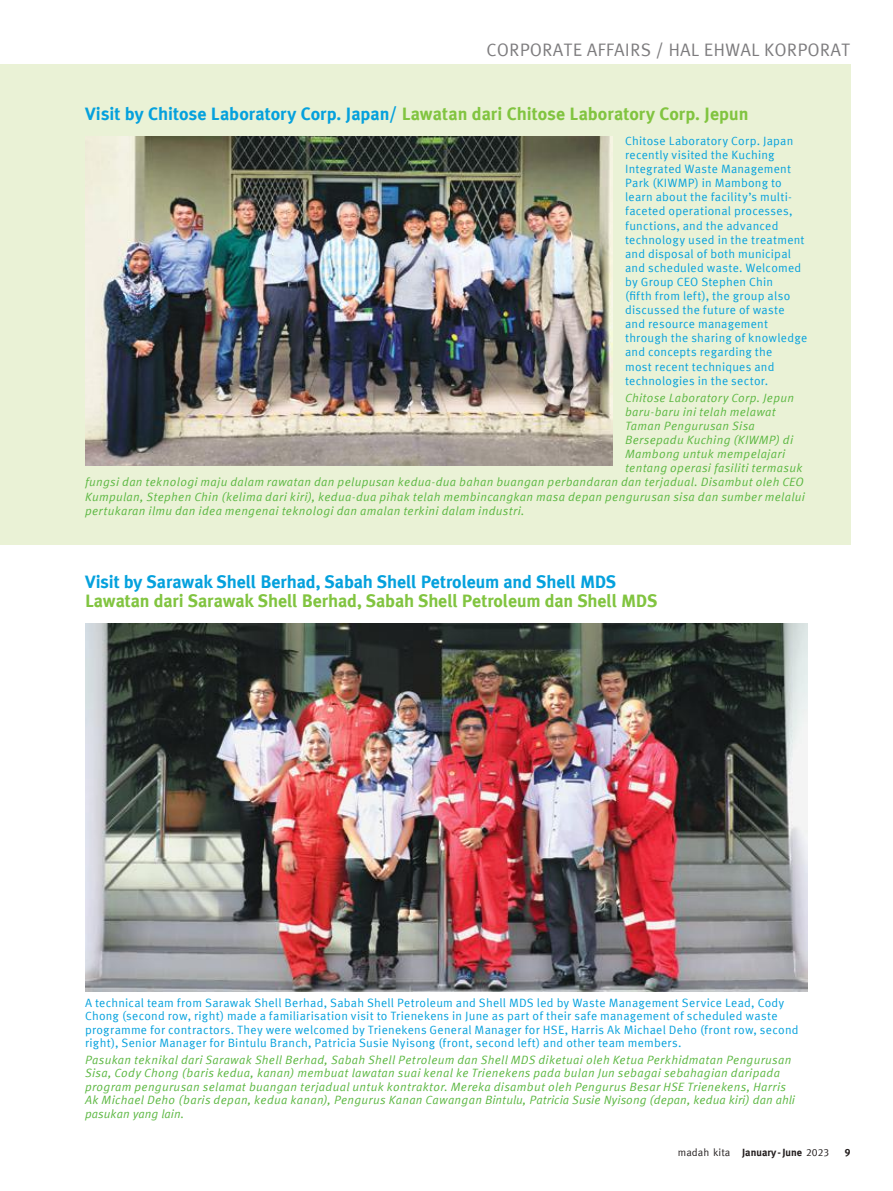
<style>
.page{position:relative;width:893px;height:1191px;background:#fff}
.page>*{position:absolute;margin:0;border:0;box-sizing:border-box;transform-origin:0 0}
.t1{font:700 18px "Meta Korrespondenz";color:#81c440}
.t2{font:700 18px "Meta Korrespondenz";letter-spacing:-.01em;color:#05a1dd}
.t3{font:18px "Meta Korrespondenz";color:#7d7c7e}
.t4{font:italic 12px/13.5px "Meta Korrespondenz";letter-spacing:.02em;color:#5bb741}
.t5{font:12px/14.1px "Meta Korrespondenz";letter-spacing:.015em;color:#05a1dd}
.t6{font:10.5px "Meta Korrespondenz";color:#241f1f}
.t7{font:700 10.5px "Meta Korrespondenz";color:#241f1f}
.s1{color:#05a1dd}
.s2{font-weight:700}
</style>
<div class="page">
<div style="left:0;top:64px;width:850px;height:480px;background:#eaf2d6"></div>
<img style="left:85px;top:136px;width:527px;height:330px">
<img style="left:85px;top:623px;width:723px;height:368px">
<h1 class="t3" style="left:486px;top:39px;width:365px">CORPORATE AFFAIRS / HAL EHWAL KORPORAT</h1>
<h1 class="t1" style="left:85px;top:103px;width:665px"><span class="s1">Visit by Chitose Laboratory Corp. Japan/</span> Lawatan dari Chitose Laboratory Corp. Jepun</h1>
<p class="t5" style="left:625px;top:133px;width:184px">Chitose Laboratory Corp. Japan recently visited the Kuching<br>Integrated Waste Management<br>Park (KIWMP) in Mambong to learn about the facility’s multi&shy;faceted operational processes, functions, and the advanced technology used in the treatment and disposal of both municipal and scheduled waste. Welcomed by Group CEO Stephen Chin<br>(fifth from left), the group also discussed the future of waste and resource management through the sharing of knowledge and concepts regarding the<br>most recent techniques and technologies in the sector.</p>
<p class="t4" style="left:625px;top:391px;width:171px">Chitose Laboratory Corp. Jepun</p>
<p class="t4" style="left:625px;top:405px;width:152px">baru-baru ini telah melawat</p>
<p class="t4" style="left:625px;top:419px;width:131px">Taman Pengurusan Sisa</p>
<p class="t4" style="left:625px;top:433px;width:170px">Bersepadu Kuching (KIWMP) di</p>
<p class="t4" style="left:625px;top:447px;width:162px">Mambong untuk mempelajari</p>
<p class="t4" style="left:625px;top:461px;width:179px">tentang operasi fasiliti termasuk</p>
<p class="t4" style="left:85px;top:475px;width:720px">fungsi dan teknologi maju dalam rawatan dan pelupusan kedua-dua bahan buangan perbandaran dan terjadual. Disambut oleh CEO</p>
<p class="t4" style="left:85px;top:489px;width:722px">Kumpulan, Stephen Chin (kelima dari kiri), kedua-dua pihak telah membincangkan masa depan pengurusan sisa dan sumber melalui</p>
<p class="t4" style="left:85px;top:503px;width:441px">pertukaran ilmu dan idea mengenai teknologi dan amalan terkini dalam industri.</p>
<h1 class="t2" style="left:85px;top:571px;width:533px">Visit by Sarawak Shell Berhad, Sabah Shell Petroleum and Shell MDS</h1>
<h1 class="t1" style="left:85px;top:590px;width:574px">Lawatan dari Sarawak Shell Berhad, Sabah Shell Petroleum dan Shell MDS</h1>
<p class="t5" style="left:85px;top:995px;width:715px;line-height:13.5px">A technical team from Sarawak Shell Berhad, Sabah Shell Petroleum and Shell MDS led by Waste Management Service Lead, Cody Chong (second row, right) made a familiarisation visit to Trienekens in June as part of their safe management of scheduled waste programme for contractors. They were welcomed by Trienekens General Manager for HSE, Harris Ak Michael Deho (front row, second right), Senior Manager for Bintulu Branch, Patricia Susie Nyisong (front, second left) and other team members.</p>
<p class="t4" style="left:85px;top:1052px;width:712px">Pasukan teknikal dari Sarawak Shell Berhad, Sabah Shell Petroleum dan Shell MDS diketuai oleh Ketua Perkhidmatan Pengurusan Sisa, Cody Chong (baris kedua, kanan) membuat lawatan suai kenal ke Trienekens pada bulan Jun sebagai sebahagian daripada program pengurusan selamat buangan terjadual untuk kontraktor. Mereka disambut oleh Pengurus Besar HSE Trienekens, Harris Ak Michael Deho (baris depan, kedua kanan), Pengurus Kanan Cawangan Bintulu, Patricia Susie Nyisong (depan, kedua kiri) dan ahli pasukan yang lain.</p>
<p class="t6" style="left:678px;top:1146px;width:153px">madah kita <span class="s2">January - June</span> 2023</p>
<p class="t7" style="left:845px;top:1146px;width:7px">9</p>
</div>
